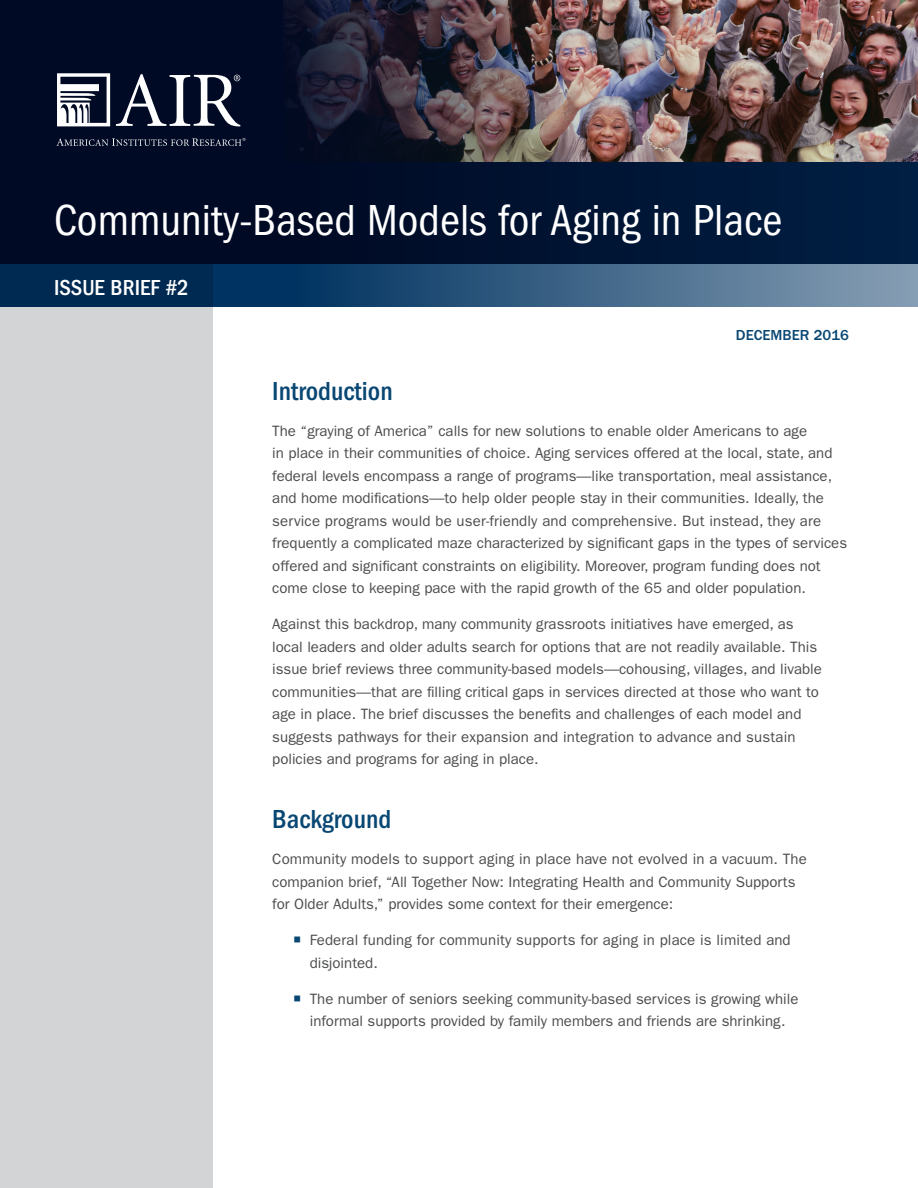
<style>
.page{position:relative;width:918px;height:1188px;background:#fff}
.page>*{position:absolute;margin:0;border:0;box-sizing:border-box;transform-origin:0 0}
.t1{font:condensed 45px "ITC Franklin Gothic Std";color:#fff}
.t2{font:500 condensed 27px "ITC Franklin Gothic Std";color:#084673}
.t3{font:500 condensed 22.5px "ITC Franklin Gothic Std";color:#fff}
.t4{font:15px/22.5px "ITC Franklin Gothic Std";color:#4b4c4d}
.t5{font:500 15px "ITC Franklin Gothic Std";color:#084673}
.s1{color:#084673}
</style>
<div class="page">
<div style="left:0;top:264px;width:213px;height:924px;background:#d3d4d6"></div>
<svg style="left:0;top:0;width:918px;height:307px;background:#0b1f3e"></svg>
<svg style="left:116px;top:74px;width:124px;height:52px"></svg>
<svg style="left:57px;top:73px;width:53px;height:53px"></svg>
<svg style="left:57px;top:138px;width:189px;height:8px;background:#323a4f"></svg>
<img style="left:283px;top:0;width:635px;height:162px">
<h1 class="t1" style="left:54px;top:195px;width:730px">Community-Based Models for Aging in Place</h1>
<h3 class="t3" style="left:54px;top:275px;width:136px">ISSUE BRIEF #2</h3>
<p class="t5" style="left:736px;top:326px;width:115px">DECEMBER 2016</p>
<h2 class="t2" style="left:272px;top:376px;width:122px">Introduction</h2>
<p class="t4" style="left:272px;top:420px;width:576px">The “graying of America” calls for new solutions to enable older Americans to age<br>in place in their communities of choice. Aging services offered at the local, state, and federal levels encompass a range of programs—like transportation, meal assistance, and home modifications—to help older people stay in their communities. Ideally, the service programs would be user-friendly and comprehensive. But instead, they are frequently a complicated maze characterized by significant gaps in the types of services offered and significant constraints on eligibility. Moreover, program funding does not come close to keeping pace with the rapid growth of the 65 and older population.</p>
<p class="t4" style="left:272px;top:613px;width:551px">Against this backdrop, many community grassroots initiatives have emerged, as local leaders and older adults search for options that are not readily available. This issue brief reviews three community-based models—cohousing, villages, and livable communities—that are filling critical gaps in services directed at those who want to age in place. The brief discusses the benefits and challenges of each model and suggests pathways for their expansion and integration to advance and sustain policies and programs for aging in place.</p>
<h2 class="t2" style="left:272px;top:804px;width:121px">Background</h2>
<p class="t4" style="left:272px;top:848px;width:536px">Community models to support aging in place have not evolved in a vacuum. The companion brief, “All Together Now: Integrating Health and Community Supports for Older Adults,” provides some context for their emergence:</p>
<p class="t4" style="left:310px;top:929px;width:482px;text-indent:-16px"><span class="s1">○</span> Federal funding for community supports for aging in place is limited and disjointed.</p>
<p class="t4" style="left:293px;top:987px;width:507px;text-align:center"><span class="s1">○</span> The number of seniors seeking community-based services is growing while informal supports provided by family members and friends are shrinking.</p>
</div>
